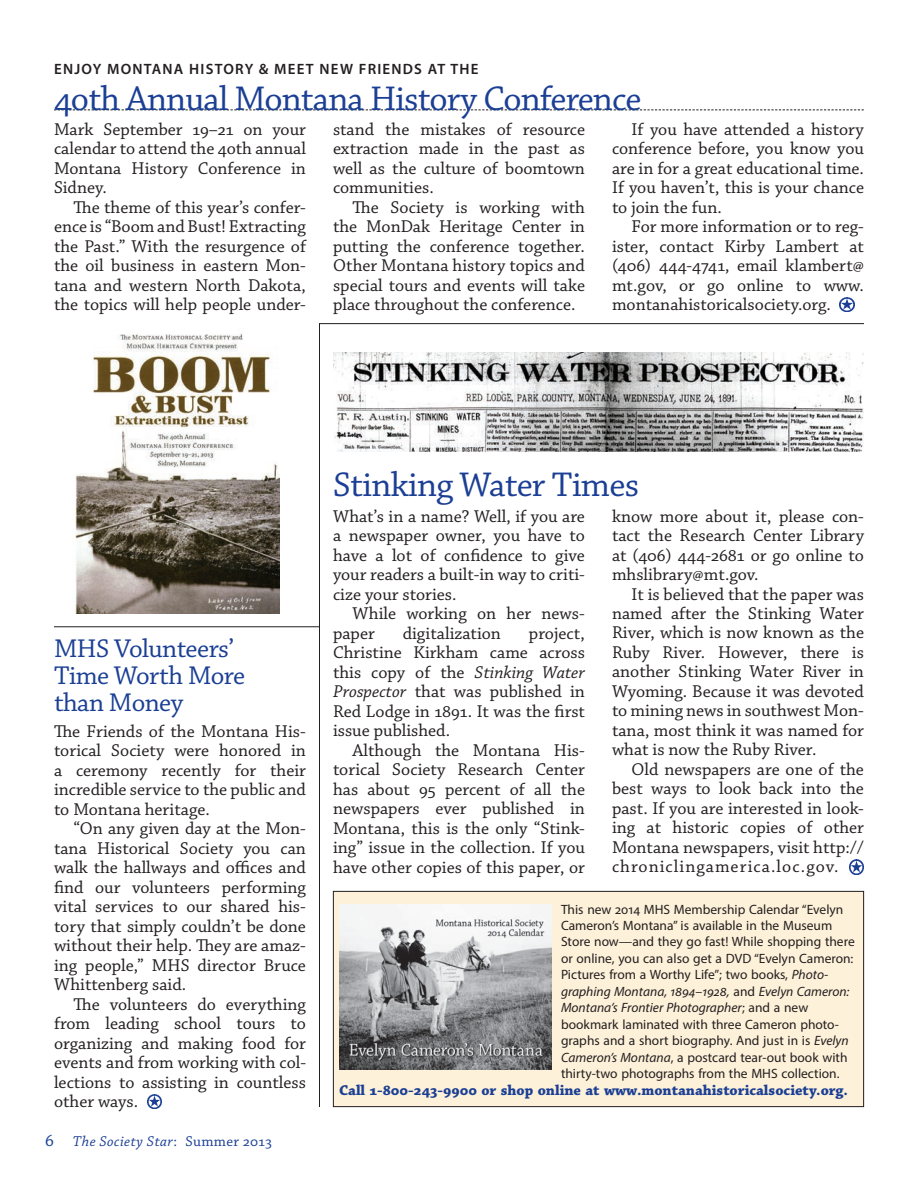
<style>
.page{position:relative;width:918px;height:1188px;background:#fff}
.page>*{position:absolute;margin:0;border:0;box-sizing:border-box;transform-origin:0 0}
.t1{font:36px "Chaparral Pro";letter-spacing:-.025em;color:#1b3f94}
.t2{font:27px/27px "Chaparral Pro";letter-spacing:-.02em;color:#1b3f94}
.t3{font:18px/19.5px "Chaparral Pro";color:#231f20;text-align:justify}
.t4{font:700 15px "Chaparral Pro";color:#1b3f94}
.t5{font:600 15px "Myriad Pro";letter-spacing:.08em;color:#231f20}
.t6{font:italic 15px "Chaparral Pro";letter-spacing:.03em;color:#1b3f94}
.t7{font:13.5px/16.5px "Myriad Pro";color:#231f20}
.s1{font-style:normal;font-size:18px}
.s2{font-style:normal}
.s3{font-style:italic}
</style>
<div class="page">
<svg style="left:54px;top:110px;width:810px;height:1px"></svg>
<img style="left:840px;top:297px;width:14px;height:15px">
<img style="left:147px;top:1094px;width:15px;height:15px">
<img style="left:74px;top:333px;width:205px;height:281px">
<hr style="left:54px;top:626px;width:266px;height:1px;background:#231f20">
<svg style="left:319px;top:323px;width:546px;height:785px"></svg>
<p class="t5" style="left:54px;top:59px;width:426px">ENJOY MONTANA HISTORY &amp; MEET NEW FRIENDS AT THE</p>
<h1 class="t1" style="left:54px;top:78px;width:589px">4oth Annual Montana History Conference</h1>
<p class="t3" style="left:54px;top:120px;width:253px">Mark September 19–21 on your calendar to attend the 4oth annual Montana History Conference in Sidney.</p>
<p class="t3" style="left:54px;top:198px;width:254px;text-indent:19px">The theme of this year’s confer&shy;ence is “Boom and Bust! Extracting the Past.” With the resurgence of the oil business in eastern Mon&shy;tana and western North Dakota, the topics will help people under-</p>
<p class="t3" style="left:612px;top:120px;width:254px;text-indent:19px">If you have attended a history conference before, you know you are in for a great educational time.<br>If you haven’t, this is your chance to join the fun.</p>
<p class="t3" style="left:612px;top:218px;width:254px;text-indent:19px">For more information or to reg&shy;ister, contact Kirby Lambert at (406) 444-4741, email klambert@ mt.gov, or go online to www. montanahistoricalsociety.org.</p>
<p class="t3" style="left:333px;top:120px;width:254px">stand the mistakes of resource extraction made in the past as well as the culture of boomtown communities.</p>
<p class="t3" style="left:333px;top:198px;width:254px;text-indent:19px">The Society is working with the MonDak Heritage Center in putting the conference together.<br>Other Montana history topics and special tours and events will take place throughout the conference.</p>
<h2 class="t2" style="left:54px;top:637px;width:193px">MHS Volunteers’<br>Time Worth More than Money</h2>
<p class="t3" style="left:54px;top:722px;width:254px">The Friends of the Montana His&shy;torical Society were honored in a ceremony recently for their incredible service to the public and to Montana heritage.</p>
<p class="t3" style="left:54px;top:820px;width:253px;text-indent:19px">“On any given day at the Mon&shy;tana Historical Society you can walk the hallways and offices and find our volunteers performing vital services to our shared his&shy;tory that simply couldn’t be done without their help. They are amaz&shy;ing people,” MHS director Bruce Whittenberg said.</p>
<p class="t3" style="left:54px;top:995px;width:254px;text-indent:19px">The volunteers do everything from leading school tours to organizing and making food for events and from working with col&shy;lections to assisting in countless other ways.</p>
<p class="t6" style="left:45px;top:1133px;width:228px"><span class="s1">6</span> The Society Star<span class="s2">: Summer 2013</span></p>
<h1 class="t1" style="left:333px;top:465px;width:308px">Stinking Water Times</h1>
<p class="t3" style="left:333px;top:507px;width:253px">What’s in a name? Well, if you are a newspaper owner, you have to have a lot of confidence to give your readers a built-in way to criti&shy;cize your stories.</p>
<p class="t3" style="left:333px;top:604px;width:253px;text-indent:19px">While working on her news&shy;paper</p>
<p class="t3" style="left:612px;top:507px;width:254px">know more about it, please con&shy;tact the Research Center Library at (406) 444-2681 or go online to mhslibrary@mt.gov.</p>
<p class="t3" style="left:612px;top:585px;width:254px;text-indent:19px">It is believed that the paper was named after the Stinking Water River, which is now known as the Ruby River. However, there is another Stinking Water River in Wyoming. Because it was devoted to mining news in southwest Mon&shy;tana, most think it was named for what is now the Ruby River.</p>
<p class="t3" style="left:612px;top:760px;width:254px;text-indent:19px">Old newspapers are one of the best ways to look back into the past. If you are interested in look&shy;ing at historic copies of other Montana newspapers, visit http:// chroniclingamerica.loc.gov.</p>
<p class="t3" style="left:403px;top:624px;width:100px">digitalization</p>
<p class="t3" style="left:333px;top:624px;width:254px;text-indent:196px">project, Christine Kirkham came across this copy of the <span class="s3">Stinking Water Prospector</span> that was published in Red Lodge in 1891. It was the first issue published.</p>
<p class="t3" style="left:333px;top:741px;width:254px;text-indent:19px">Although the Montana His&shy;torical Society Research Center has about 95 percent of all the newspapers ever published in Montana, this is the only “Stink&shy;ing” issue in the collection. If you have other copies of this paper, or</p>
<p class="t7" style="left:561px;top:901px;width:295px">This new 2014 MHS Membership Calendar “Evelyn Cameron’s Montana” is available in the Museum Store now—and they go fast! While shopping there or online, you can also get a DVD “Evelyn Cameron:<br>Pictures from a Worthy Life”; two books, <span class="s3">Photo&shy;graphing Montana, 1894–1928,</span> and <span class="s3">Evelyn Cameron:<br>Montana’s Frontier Photographer</span>; and a new bookmark laminated with three Cameron photo&shy;graphs and a short biography. And just in is <span class="s3">Evelyn Cameron’s Montana</span>, a postcard tear-out book with thirty-two photographs from the MHS collection.</p>
<p class="t4" style="left:339px;top:1081px;width:511px">Call 1-800-243-9900 or shop online at www.montanahistoricalsociety.org.</p>
</div>
